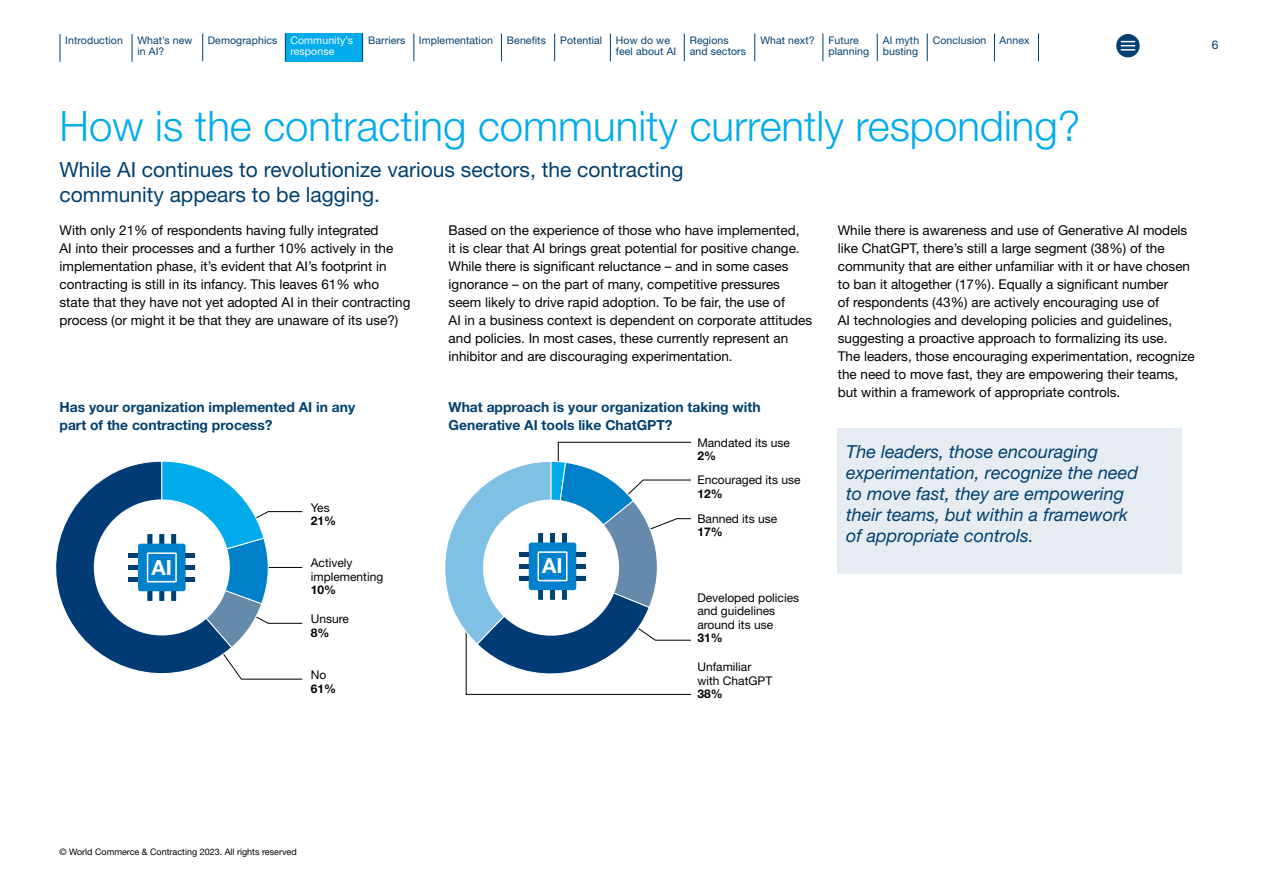
<style>
.page{position:relative;width:1263px;height:893px;background:#fff}
.page>*{position:absolute;margin:0;border:0;box-sizing:border-box;transform-origin:0 0}
.t1{font:300 42px "Helvetica Neue LT Std";color:#00abeb}
.t2{font:21px/25.5px "Helvetica Neue LT Std";color:#004070}
.t3{font:700 20.85px "Helvetica Neue LT Std";color:#fff}
.t4{font:italic 18px/21px "Helvetica Neue LT Std";color:#004070}
.t5{font:700 13.8px/18px "Helvetica Neue LT Std";color:#004070}
.t6{font:13.5px/18px "Helvetica Neue LT Std";color:#000}
.t7{font:12px/13.5px "Helvetica Neue LT Std";color:#000}
.t8{font:700 12px "Helvetica Neue LT Std";color:#000}
.t9{font:12px "Helvetica Neue LT Std";color:#004070}
.t10{font:10.5px/11.2px "Helvetica Neue LT Std";letter-spacing:.01em;color:#004070}
.t11{font:10.5px/11.2px "Helvetica Neue LT Std";letter-spacing:.01em;color:#fff}
.t12{font:9px "Helvetica Neue LT Std";color:#000}
</style>
<div class="page">
<svg style="left:1116px;top:34px;width:24px;height:23px"></svg>
<svg style="left:1121px;top:41px;width:14px;height:10px"></svg>
<svg style="left:55px;top:461px;width:248px;height:219px"></svg>
<div style="left:186px;top:553px;width:9px;height:5px;background:#004070"></div>
<div style="left:186px;top:565px;width:9px;height:5px;background:#004070"></div>
<div style="left:186px;top:577px;width:9px;height:5px;background:#004070"></div>
<div style="left:128px;top:553px;width:10px;height:5px;background:#004070"></div>
<div style="left:128px;top:565px;width:10px;height:5px;background:#004070"></div>
<div style="left:128px;top:577px;width:10px;height:5px;background:#004070"></div>
<div style="left:171px;top:591px;width:5px;height:10px;background:#004070"></div>
<div style="left:159px;top:591px;width:5px;height:10px;background:#004070"></div>
<svg style="left:148px;top:591px;width:4px;height:10px"></svg>
<div style="left:171px;top:534px;width:5px;height:10px;background:#004070"></div>
<div style="left:159px;top:534px;width:5px;height:10px;background:#004070"></div>
<svg style="left:148px;top:534px;width:4px;height:10px"></svg>
<svg style="left:445px;top:442px;width:246px;height:253px"></svg>
<div style="left:576px;top:552px;width:10px;height:5px;background:#004070"></div>
<div style="left:576px;top:564px;width:10px;height:5px;background:#004070"></div>
<div style="left:576px;top:576px;width:10px;height:5px;background:#004070"></div>
<div style="left:519px;top:552px;width:10px;height:5px;background:#004070"></div>
<div style="left:519px;top:564px;width:10px;height:5px;background:#004070"></div>
<div style="left:519px;top:576px;width:10px;height:5px;background:#004070"></div>
<div style="left:562px;top:590px;width:5px;height:10px;background:#004070"></div>
<div style="left:550px;top:590px;width:5px;height:10px;background:#004070"></div>
<div style="left:538px;top:590px;width:5px;height:10px;background:#004070"></div>
<div style="left:562px;top:533px;width:5px;height:10px;background:#004070"></div>
<div style="left:550px;top:533px;width:5px;height:10px;background:#004070"></div>
<div style="left:538px;top:533px;width:5px;height:10px;background:#004070"></div>
<div style="left:838px;top:428px;width:344px;height:146px;background:#e6ecf1"></div>
<div style="left:285px;top:34px;width:77px;height:28px;background:#00abeb"></div>
<svg style="left:132px;top:34px;width:1px;height:28px"></svg>
<svg style="left:60px;top:34px;width:1px;height:28px"></svg>
<svg style="left:285px;top:34px;width:1px;height:27px"></svg>
<svg style="left:202px;top:34px;width:1px;height:27px"></svg>
<svg style="left:362px;top:34px;width:1px;height:27px"></svg>
<svg style="left:414px;top:34px;width:1px;height:27px"></svg>
<svg style="left:501px;top:34px;width:1px;height:27px"></svg>
<svg style="left:554px;top:34px;width:1px;height:27px"></svg>
<svg style="left:610px;top:34px;width:1px;height:27px"></svg>
<svg style="left:684px;top:34px;width:1px;height:27px"></svg>
<svg style="left:877px;top:34px;width:1px;height:27px"></svg>
<svg style="left:927px;top:34px;width:1px;height:27px"></svg>
<svg style="left:823px;top:34px;width:1px;height:27px"></svg>
<svg style="left:754px;top:34px;width:1px;height:27px"></svg>
<svg style="left:994px;top:34px;width:1px;height:27px"></svg>
<svg style="left:1038px;top:34px;width:1px;height:27px"></svg>
<p class="t10" style="left:65px;top:35px;width:59px">Introduction</p>
<p class="t11" style="left:290px;top:35px;width:64px">Community’s response</p>
<p class="t10" style="left:760px;top:35px;width:56px">What next?</p>
<p class="t10" style="left:1000px;top:35px;width:31px">Annex</p>
<p class="t10" style="left:828px;top:35px;width:32px">Future</p>
<p class="t10" style="left:933px;top:35px;width:55px">Conclusion</p>
<p class="t10" style="left:828px;top:46px;width:42px">planning</p>
<p class="t10" style="left:208px;top:35px;width:71px">Demographics</p>
<p class="t10" style="left:368px;top:35px;width:39px">Barriers</p>
<p class="t10" style="left:419px;top:35px;width:76px">Implementation</p>
<p class="t10" style="left:507px;top:35px;width:40px">Benefits</p>
<p class="t10" style="left:560px;top:35px;width:44px">Potential</p>
<p class="t10" style="left:616px;top:35px;width:62px">How do we feel about AI</p>
<p class="t10" style="left:690px;top:35px;width:58px">Regions and sectors</p>
<p class="t10" style="left:883px;top:35px;width:38px">AI myth busting</p>
<p class="t10" style="left:137px;top:35px;width:57px">What’s new in AI?</p>
<p class="t9" style="left:1212px;top:38px;width:8px">6</p>
<h1 class="t1" style="left:60px;top:100px;width:1022px">How is the contracting community currently responding?</h1>
<h2 class="t2" style="left:60px;top:156px;width:625px">While AI continues to revolutionize various sectors, the contracting community appears to be lagging.</h2>
<p class="t6" style="left:60px;top:221px;width:352px">With only 21% of respondents having fully integrated<br>AI into their processes and a further 10% actively in the implementation phase, it’s evident that AI’s footprint in contracting is still in its infancy. This leaves 61% who state that they have not yet adopted AI in their contracting process (or might it be that they are unaware of its use?)</p>
<p class="t6" style="left:449px;top:221px;width:365px">Based on the experience of those who have implemented,<br>it is clear that AI brings great potential for positive change.<br>While there is significant reluctance – and in some cases ignorance – on the part of many, competitive pressures seem likely to drive rapid adoption. To be fair, the use of<br>AI in a business context is dependent on corporate attitudes and policies. In most cases, these currently represent an inhibitor and are discouraging experimentation.</p>
<p class="t6" style="left:838px;top:221px;width:359px">While there is awareness and use of Generative AI models like ChatGPT, there’s still a large segment (38%) of the community that are either unfamiliar with it or have chosen to ban it altogether (17%). Equally a significant number<br>of respondents (43%) are actively encouraging use of<br>AI technologies and developing policies and guidelines, suggesting a proactive approach to formalizing its use.<br>The leaders, those encouraging experimentation, recognize the need to move fast, they are empowering their teams, but within a framework of appropriate controls.</p>
<p class="t5" style="left:60px;top:397px;width:297px">Has your organization implemented AI in any part of the contracting process?</p>
<p class="t5" style="left:449px;top:397px;width:313px">What approach is your organization taking with<br>Generative AI tools like ChatGPT?</p>
<h3 class="t3" style="left:152px;top:554px;width:22px">AI</h3>
<p class="t7" style="left:311px;top:500px;width:20px">Yes</p>
<p class="t8" style="left:311px;top:513px;width:27px">21%</p>
<p class="t7" style="left:311px;top:556px;width:74px">Actively implementing</p>
<p class="t8" style="left:311px;top:583px;width:27px">10%</p>
<p class="t7" style="left:311px;top:612px;width:40px">Unsure</p>
<p class="t8" style="left:311px;top:625px;width:20px">8%</p>
<p class="t7" style="left:311px;top:668px;width:17px">No</p>
<p class="t8" style="left:311px;top:681px;width:27px">61%</p>
<h3 class="t3" style="left:542px;top:553px;width:22px">AI</h3>
<p class="t7" style="left:697px;top:435px;width:94px">Mandated its use</p>
<p class="t8" style="left:697px;top:448px;width:20px">2%</p>
<p class="t7" style="left:697px;top:473px;width:105px">Encouraged its use</p>
<p class="t8" style="left:697px;top:486px;width:27px">12%</p>
<p class="t7" style="left:697px;top:512px;width:81px">Banned its use</p>
<p class="t8" style="left:697px;top:525px;width:27px">17%</p>
<p class="t7" style="left:697px;top:591px;width:103px">Developed policies and guidelines around its use</p>
<p class="t8" style="left:697px;top:631px;width:27px">31%</p>
<p class="t7" style="left:697px;top:660px;width:76px">Unfamiliar with ChatGPT</p>
<p class="t8" style="left:697px;top:687px;width:27px">38%</p>
<h3 class="t4" style="left:846px;top:441px;width:293px">The leaders, those encouraging experimentation, recognize the need to move fast, they are empowering their teams, but within a framework of appropriate controls.</h3>
<p class="t12" style="left:60px;top:846px;width:239px">© World Commerce &amp; Contracting 2023. All rights reserved</p>
</div>
